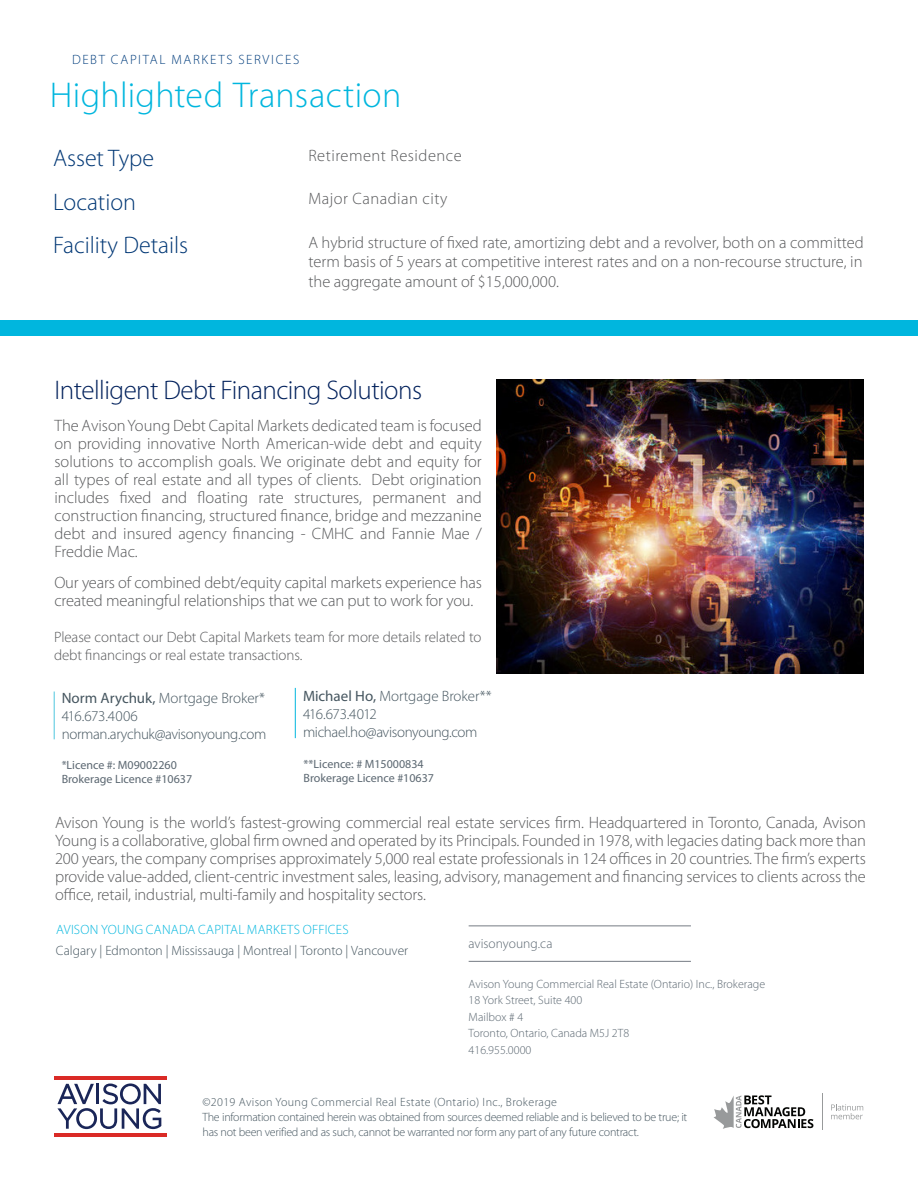
<style>
.page{position:relative;width:918px;height:1188px;background:#fff}
.page>*{position:absolute;margin:0;border:0;box-sizing:border-box;transform-origin:0 0}
.t1{font:300 36px "Myriad Pro";letter-spacing:.01em;color:#00b6de}
.t2{font:300 27px "Myriad Pro";letter-spacing:-.02em;color:#00205b}
.t3{font:300 24px "Myriad Pro";color:#013775}
.t4{font:300 16.5px/18px "Myriad Pro";letter-spacing:-.01em;color:#57585a;text-align:justify}
.t5{font:300 16.5px "Myriad Pro";letter-spacing:.03em;color:#57585a}
.t6{font:300 15px/18px "Myriad Pro";letter-spacing:-.005em;color:#57585a}
.Contact_Info{font:300 15px/18px "Myriad Pro";letter-spacing:-.02em;color:#45555f}
.Contact_Info-2{font:300 15px "Myriad Pro";color:#45555f}
.t7{font:300 13.5px "Myriad Pro";color:#45555f}
.t8{font:300 13.5px "Myriad Pro";letter-spacing:.02em;color:#00b6de}
.t9{font:300 13.5px "Myriad Pro";letter-spacing:.125em;color:#013d7d}
.t10{font:300 13.5px "Myriad Pro";letter-spacing:.005em;color:#5b6771}
.t11{font:300 12px/14.4px "Myriad Pro";letter-spacing:-.02em;color:#45555f}
.t12{font:300 12px "Myriad Pro";color:#5b6771}
.t13{font:12px "Myriad Pro";color:#5b6771}
.t14{font:300 12px "Myriad Pro";letter-spacing:.03em;color:#45555f}
.s1{font-weight:400}
</style>
<div class="page">
<hr style="left:54px;top:692px;width:1px;height:47px;background:#4dc6df">
<svg style="left:714px;top:1095px;width:99px;height:34px"></svg>
<svg style="left:831px;top:1104px;width:32px;height:15px"></svg>
<hr style="left:822px;top:1093px;width:1px;height:37px;background:#989a9b">
<hr style="left:54px;top:1076px;width:112px;height:4px;background:#da2a26">
<hr style="left:54px;top:1133px;width:112px;height:3px;background:#da2a26">
<svg style="left:57px;top:1083px;width:104px;height:46px"></svg>
<hr style="left:469px;top:961px;width:222px;height:1px;background:#757b84">
<hr style="left:469px;top:926px;width:222px;height:1px;background:#757b84">
<img style="left:497px;top:379px;width:367px;height:295px">
<hr style="left:295px;top:688px;width:1px;height:50px;background:#00b6de">
<div style="left:0;top:320px;width:918px;height:15px;background:#00b6de"></div>
<p class="t9" style="left:72px;top:52px;width:229px">DEBT CAPITAL MARKETS SERVICES</p>
<p class="t1" style="left:50px;top:73px;width:353px">Highlighted Transaction</p>
<p class="t3" style="left:53px;top:144px;width:102px">Asset Type</p>
<p class="t5" style="left:308px;top:145px;width:155px">Retirement Residence</p>
<p class="t3" style="left:53px;top:187px;width:84px">Location</p>
<p class="t5" style="left:308px;top:189px;width:141px">Major Canadian city</p>
<p class="t3" style="left:53px;top:231px;width:136px">Facility Details</p>
<p class="t4" style="left:308px;top:232px;width:557px;line-height:19.5px">A hybrid structure of fixed rate, amortizing debt and a revolver, both on a committed term basis of 5 years at competitive interest rates and on a non-recourse structure, in the aggregate amount of $15,000,000.</p>
<p class="t2" style="left:54px;top:374px;width:369px">Intelligent Debt Financing Solutions</p>
<p class="t4" style="left:54px;top:416px;width:429px">The Avison Young Debt Capital Markets dedicated team is focused on providing innovative North American-wide debt and equity solutions to accomplish goals. We originate debt and equity for all types of real estate and all types of clients. Debt origination includes fixed and floating rate structures, permanent and construction financing, structured finance, bridge and mezzanine debt and insured agency financing - CMHC and Fannie Mae / Freddie Mac.</p>
<p class="t4" style="left:54px;top:574px;width:429px">Our years of combined debt/equity capital markets experience has created meaningful relationships that we can put to work for you.</p>
<p class="t6" style="left:54px;top:627px;width:429px">Please contact our Debt Capital Markets team for more details related to debt financings or real estate transactions.</p>
<p class="Contact_Info-2" style="left:62px;top:689px;width:205px"><span class="s1">Norm Arychuk,</span> Mortgage Broker*</p>
<p class="Contact_Info" style="left:62px;top:707px;width:78px">416.673.4006</p>
<p class="Contact_Info" style="left:62px;top:725px;width:206px">norman.arychuk@avisonyoung.com</p>
<p class="t13" style="left:62px;top:758px;width:117px">*Licence #: M09002260</p>
<p class="t13" style="left:62px;top:771px;width:132px">Brokerage Licence #10637</p>
<p class="Contact_Info-2" style="left:303px;top:687px;width:190px"><span class="s1">Michael Ho,</span> Mortgage Broker**</p>
<p class="Contact_Info" style="left:303px;top:705px;width:176px">416.673.4012 michael.ho@avisonyoung.com</p>
<p class="t13" style="left:304px;top:757px;width:122px">**Licence: # M15000834</p>
<p class="t13" style="left:304px;top:771px;width:132px">Brokerage Licence #10637</p>
<p class="t4" style="left:55px;top:813px;width:813px">Avison Young is the world’s fastest-growing commercial real estate services firm. Headquartered in Toronto, Canada, Avison Young is a collaborative, global firm owned and operated by its Principals. Founded in 1978, with legacies dating back more than 200 years, the company comprises approximately 5,000 real estate professionals in 124 offices in 20 countries. The firm’s experts provide value-added, client-centric investment sales, leasing, advisory, management and financing services to clients across the office, retail, industrial, multi-family and hospitality sectors.</p>
<p class="t8" style="left:56px;top:921px;width:294px">AVISON YOUNG CANADA CAPITAL MARKETS OFFICES</p>
<p class="t7" style="left:56px;top:943px;width:354px">Calgary | Edmonton | Mississauga | Montreal | Toronto | Vancouver</p>
<p class="t10" style="left:469px;top:935px;width:85px">avisonyoung.ca</p>
<p class="t12" style="left:469px;top:977px;width:298px">Avison Young Commercial Real Estate (Ontario) Inc., Brokerage</p>
<p class="t12" style="left:469px;top:993px;width:115px">18 York Street, Suite 400</p>
<p class="t12" style="left:469px;top:1010px;width:56px">Mailbox # 4</p>
<p class="t12" style="left:469px;top:1026px;width:162px">Toronto, Ontario, Canada M5J 2T8</p>
<p class="t12" style="left:469px;top:1043px;width:64px">416.955.0000</p>
<p class="t14" style="left:202px;top:1095px;width:356px">©2019 Avison Young Commercial Real Estate (Ontario) Inc., Brokerage</p>
<p class="t11" style="left:202px;top:1110px;width:486px">The information contained herein was obtained from sources deemed reliable and is believed to be true; it has not been verified and as such, cannot be warranted nor form any part of any future contract.</p>
</div>
